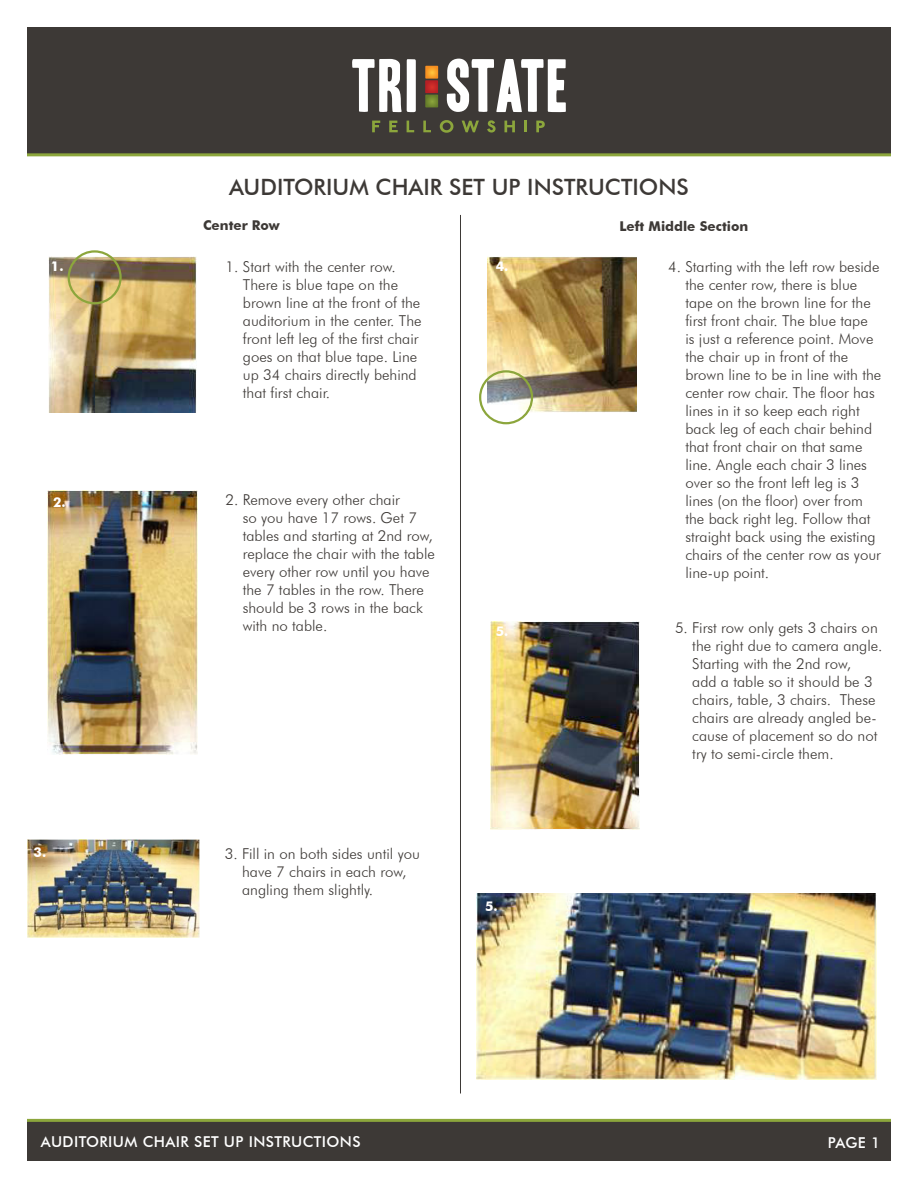
<style>
.page{position:relative;width:918px;height:1188px;background:#fff}
.page>*{position:absolute;margin:0;border:0;box-sizing:border-box;transform-origin:0 0}
.t1{font:500 22.5px "Futura BT";color:#3d3936}
.t2{font:300 15px/18px "Futura BT";color:#3d3936}
.t3{font:500 15px "Futura BT";letter-spacing:.025em;color:#fff}
.t4{font:700 13.5px "Futura BT";color:#3d3936}
.t5{font:700 13.5px "Futura BT";color:#fff}
</style>
<div class="page">
<div style="left:27px;top:1121px;width:864px;height:40px;background:#3d3936"></div>
<div style="left:27px;top:27px;width:864px;height:126px;background:#3d3936"></div>
<hr style="left:27px;top:153px;width:864px;height:3px;background:#8ca63c">
<svg style="left:372px;top:121px;width:8px;height:11px"></svg>
<svg style="left:389px;top:121px;width:9px;height:11px"></svg>
<svg style="left:407px;top:121px;width:7px;height:11px"></svg>
<svg style="left:423px;top:121px;width:8px;height:11px"></svg>
<svg style="left:440px;top:120px;width:13px;height:13px"></svg>
<svg style="left:462px;top:121px;width:17px;height:11px"></svg>
<svg style="left:487px;top:120px;width:9px;height:13px"></svg>
<svg style="left:504px;top:121px;width:11px;height:11px"></svg>
<svg style="left:524px;top:121px;width:3px;height:11px"></svg>
<svg style="left:536px;top:121px;width:9px;height:11px"></svg>
<svg style="left:425px;top:66px;width:13px;height:41px"></svg>
<svg style="left:352px;top:59px;width:64px;height:53px"></svg>
<svg style="left:447px;top:59px;width:119px;height:53px"></svg>
<hr style="left:27px;top:1119px;width:864px;height:3px;background:#8ca63c">
<img style="left:48px;top:257px;width:148px;height:155px">
<div style="left:68px;top:250px;width:54px;height:54px;border:2px solid #8ca63c;border-radius:50%"></div>
<img style="left:48px;top:490px;width:149px;height:264px">
<img style="left:27px;top:840px;width:173px;height:97px">
<img style="left:488px;top:257px;width:148px;height:155px">
<div style="left:479px;top:370px;width:54px;height:54px;border:2px solid #8ca63c;border-radius:50%"></div>
<img style="left:490px;top:622px;width:150px;height:207px">
<img style="left:476px;top:894px;width:400px;height:186px">
<hr style="left:460px;top:215px;width:1px;height:879px;background:#3d3936">
<p class="t1" style="left:229px;top:174px;width:461px">AUDITORIUM CHAIR SET UP INSTRUCTIONS</p>
<p class="t4" style="left:203px;top:217px;width:78px">Center Row</p>
<p class="t5" style="left:51px;top:258px;width:14px">1.</p>
<p class="t2" style="left:243px;top:258px;width:180px;text-indent:-17px">1. Start with the center row.<br>There is blue tape on the brown line at the front of the auditorium in the center. The front left leg of the first chair goes on that blue tape. Line up 34 chairs directly behind that first chair.</p>
<p class="t5" style="left:496px;top:258px;width:14px">4.</p>
<p class="t5" style="left:53px;top:494px;width:14px">2.</p>
<p class="t2" style="left:243px;top:491px;width:194px;text-indent:-17px">2. Remove every other chair<br>so you have 17 rows. Get 7 tables and starting at 2nd row, replace the chair with the table every other row until you have the 7 tables in the row. There should be 3 rows in the back with no table.</p>
<p class="t5" style="left:496px;top:623px;width:14px">5.</p>
<p class="t5" style="left:34px;top:844px;width:14px">3.</p>
<p class="t2" style="left:242px;top:845px;width:179px;text-indent:-17px">3. Fill in on both sides until you have 7 chairs in each row, angling them slightly.</p>
<p class="t5" style="left:485px;top:898px;width:14px">5.</p>
<p class="t3" style="left:41px;top:1132px;width:321px">AUDITORIUM CHAIR SET UP INSTRUCTIONS</p>
<p class="t4" style="left:619px;top:218px;width:130px">Left Middle Section</p>
<p class="t2" style="left:685px;top:258px;width:197px;text-indent:-17px">4. Starting with the left row beside the center row, there is blue tape on the brown line for the first front chair. The blue tape<br>is just a reference point. Move the chair up in front of the brown line to be in line with the center row chair. The floor has lines in it so keep each right back leg of each chair behind that front chair on that same line. Angle each chair 3 lines over so the front left leg is 3 lines (on the floor) over from the back right leg. Follow that straight back using the existing chairs of the center row as your line-up point.</p>
<p class="t2" style="left:692px;top:619px;width:192px;text-indent:-17px">5. First row only gets 3 chairs on the right due to camera angle.<br>Starting with the 2nd row,<br>add a table so it should be 3 chairs, table, 3 chairs. These chairs are already angled be&shy;cause of placement so do not try to semi-circle them.</p>
<p class="t3" style="left:828px;top:1133px;width:54px">PAGE 1</p>
</div>
